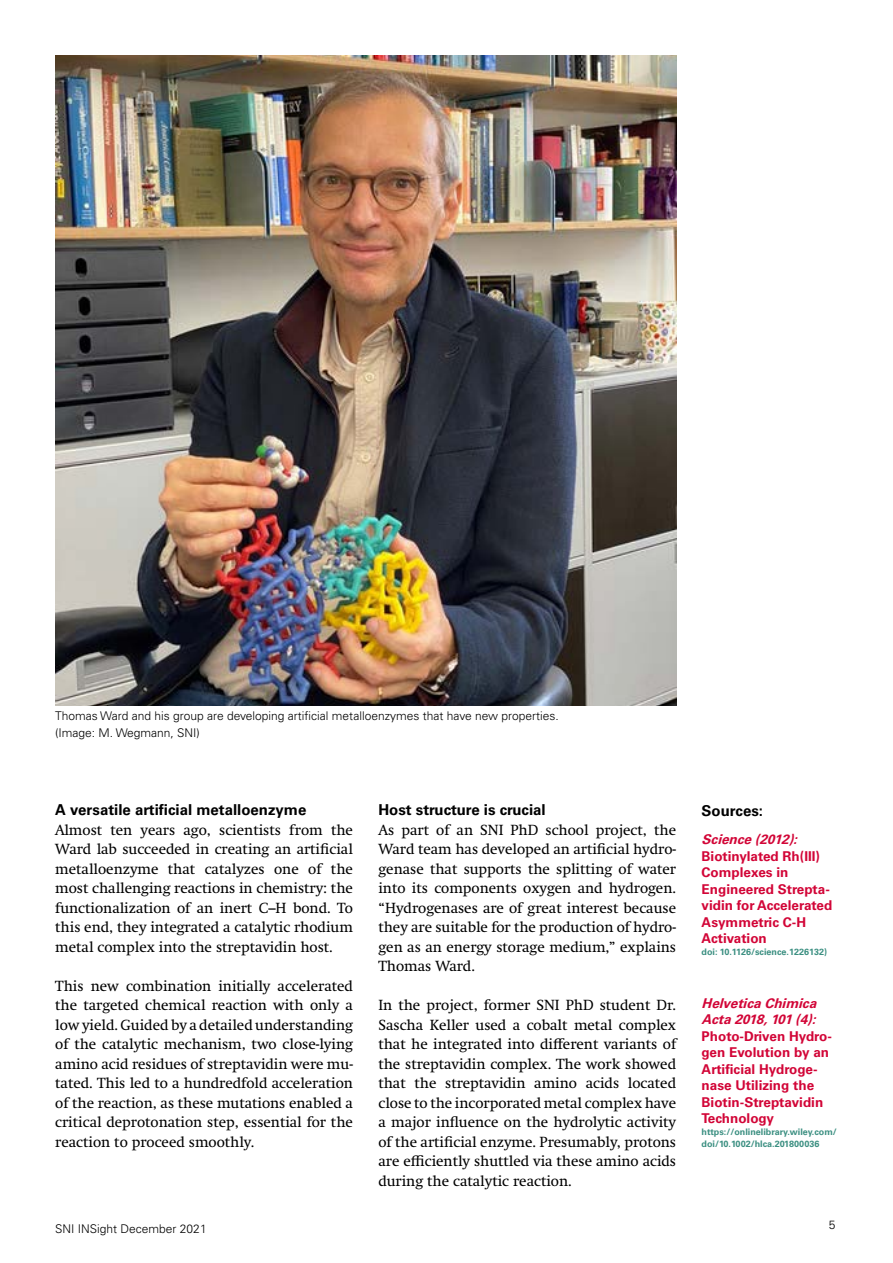
<style>
.page{position:relative;width:893px;height:1263px;background:#fff}
.page>*{position:absolute;margin:0;border:0;box-sizing:border-box;transform-origin:0 0}
.t1{font:15px/19.5px "Swift Neue LT Pro";color:#000;text-align:justify}
.t2{font:700 15px "Univers LT Std";color:#000}
.t3{font:700 13.5px/16.5px "Univers LT Std";color:#d20537}
.t4{font:italic 700 13.5px/16.5px "Univers LT Std";color:#d20537}
.t5{font:300 12px/16.5px "Univers LT Std";color:#000}
.t6{font:700 9px/12px "Univers LT Std";color:#3b8f81}
</style>
<div class="page">
<img style="left:55px;top:55px;width:621px;height:651px">
<p class="t5" style="left:55px;top:708px;width:505px">Thomas Ward and his group are developing artificial metalloenzymes that have new properties. (Image: M. Wegmann, SNI)</p>
<p class="t2" style="left:55px;top:801px;width:253px">A versatile artificial metalloenzyme</p>
<p class="t1" style="left:55px;top:820px;width:299px">Almost ten years ago, scientists from the Ward lab succeeded in creating an artificial metalloenzyme that catalyzes one of the most challenging reactions in chemistry: the functionalization of an inert C–H bond. To this end, they integrated a catalytic rhodium metal complex into the streptavidin host.</p>
<p class="t1" style="left:55px;top:976px;width:299px">This new combination initially accelerated the targeted chemical reaction with only a low yield. Guided by a detailed understanding of the catalytic mechanism, two close-lying amino acid residues of streptavidin were mu&shy;tated. This led to a hundredfold acceleration of the reaction, as these mutations enabled a critical deprotonation step, essential for the reaction to proceed smoothly.</p>
<p class="t5" style="left:55px;top:1221px;width:153px">SNI INSight December 2021</p>
<p class="t2" style="left:378px;top:801px;width:169px">Host structure is crucial</p>
<p class="t1" style="left:378px;top:820px;width:299px">As part of an SNI PhD school project, the Ward team has developed an artificial hydro&shy;genase that supports the splitting of water into its components oxygen and hydrogen. “Hydrogenases are of great interest because they are suitable for the production of hydro&shy;gen as an energy storage medium,” explains Thomas Ward.</p>
<p class="t1" style="left:378px;top:995px;width:299px">In the project, former SNI PhD student Dr.<br>Sascha Keller used a cobalt metal complex that he integrated into different variants of the streptavidin complex. The work showed that the streptavidin amino acids located close to the incorporated metal complex have a major influence on the hydrolytic activity of the artificial enzyme. Presumably, protons are efficiently shuttled via these amino acids during the catalytic reaction.</p>
<p class="t2" style="left:702px;top:801px;width:63px">Sources:</p>
<p class="t4" style="left:702px;top:831px;width:101px">Science(2012):</p>
<p class="t3" style="left:702px;top:848px;width:132px">Biotinylated Rh(III)<br>Complexes in<br>Engineered Strepta&shy;vidin for Accelerated<br>Asymmetric C-H<br>Activation</p>
<p class="t6" style="left:702px;top:946px;width:127px">doi: 10.1126/science.1226132)</p>
<p class="t4" style="left:702px;top:995px;width:120px">HelveticaChimica<br>Acta2018,101(4):</p>
<p class="t3" style="left:702px;top:1028px;width:132px">Photo-Driven Hydro&shy;gen Evolution by an<br>Artificial Hydroge&shy;nase Utilizing the<br>Biotin-Streptavidin<br>Technology</p>
<p class="t6" style="left:702px;top:1126px;width:137px">https://onlinelibrary.wiley.com/ doi/10.1002/hlca.201800036</p>
<p class="t5" style="left:829px;top:1216px;width:8px">5</p>
</div>
